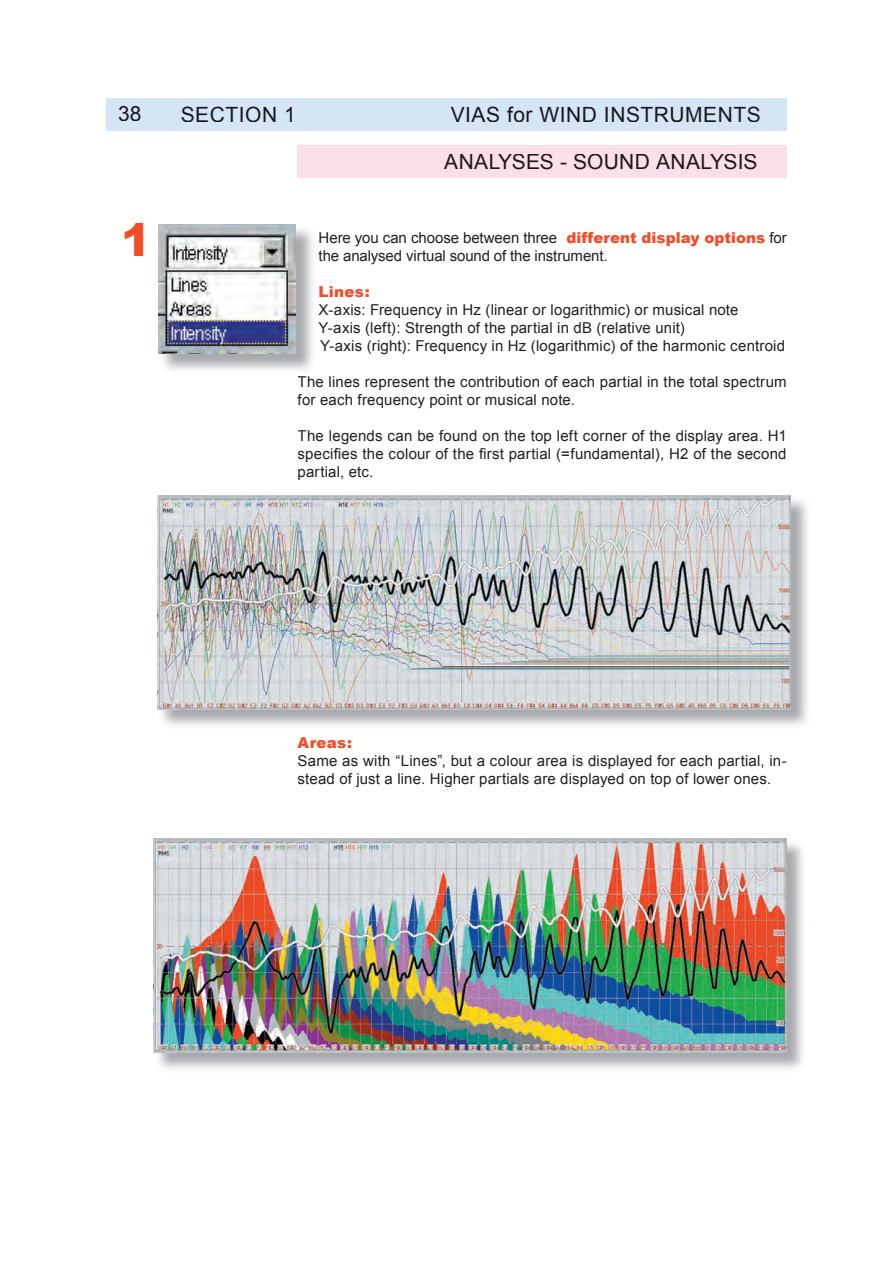
<style>
.page{position:relative;width:893px;height:1263px;background:#fff}
.page>*{position:absolute;margin:0;border:0;box-sizing:border-box;transform-origin:0 0}
.t1{font:900 45px "Arial";color:#f04c27}
.t2{font:21px "Arial";letter-spacing:.025em;color:#16181f}
.t3{font:21px "Arial";letter-spacing:.005em;color:#23151a}
.t4{font:15px/18px "Arial";letter-spacing:.01em;color:#231f20}
.t5{font:15px/18px "Arial";letter-spacing:-.01em;color:#231f20}
.t6{font:900 15px "Arial";letter-spacing:.02em;color:#f04e29}
.s1{font-weight:900;color:#f04e29}
</style>
<div class="page">
<div style="left:106px;top:98px;width:681px;height:33px;background:#d4e5f5"></div>
<div style="left:298px;top:145px;width:489px;height:33px;background:#fbdfeb"></div>
<img style="left:158px;top:224px;width:155px;height:146px">
<img style="left:158px;top:225px;width:138px;height:129px">
<img style="left:157px;top:495px;width:650px;height:231px">
<img style="left:158px;top:496px;width:633px;height:213px">
<img style="left:153px;top:838px;width:650px;height:231px">
<img style="left:154px;top:838px;width:633px;height:215px">
<h2 class="t2" style="left:118px;top:99px;width:25px">38</h2>
<h2 class="t2" style="left:181px;top:100px;width:117px">SECTION 1</h2>
<h2 class="t2" style="left:451px;top:100px;width:312px">VIAS for WIND INSTRUMENTS</h2>
<h2 class="t3" style="left:444px;top:148px;width:315px">ANALYSES - SOUND ANALYSIS</h2>
<h1 class="t1" style="left:121px;top:208px;width:32px">1</h1>
<p class="t5" style="left:319px;top:229px;width:469px">Here you can choose between three <span class="s1">different display options</span> for the analysed virtual sound of the instrument.</p>
<p class="t6" style="left:319px;top:281px;width:53px">Lines:</p>
<p class="t4" style="left:319px;top:301px;width:468px">X-axis: Frequency in Hz (linear or logarithmic) or musical note<br>Y-axis (left): Strength of the partial in dB (relative unit)<br>Y-axis (right): Frequency in Hz (logarithmic) of the harmonic centroid</p>
<p class="t4" style="left:298px;top:373px;width:490px">The lines represent the contribution of each partial in the total spectrum for each frequency point or musical note.</p>
<p class="t4" style="left:298px;top:427px;width:491px;text-align:justify">The legends can be found on the top left corner of the display area. H1 specifies the colour of the first partial (=fundamental), H2 of the second partial, etc.</p>
<p class="t6" style="left:298px;top:731px;width:56px">Areas:</p>
<p class="t4" style="left:298px;top:751px;width:491px">Same as with “Lines”, but a colour area is displayed for each partial, in&shy;stead of just a line. Higher partials are displayed on top of lower ones.</p>
</div>
